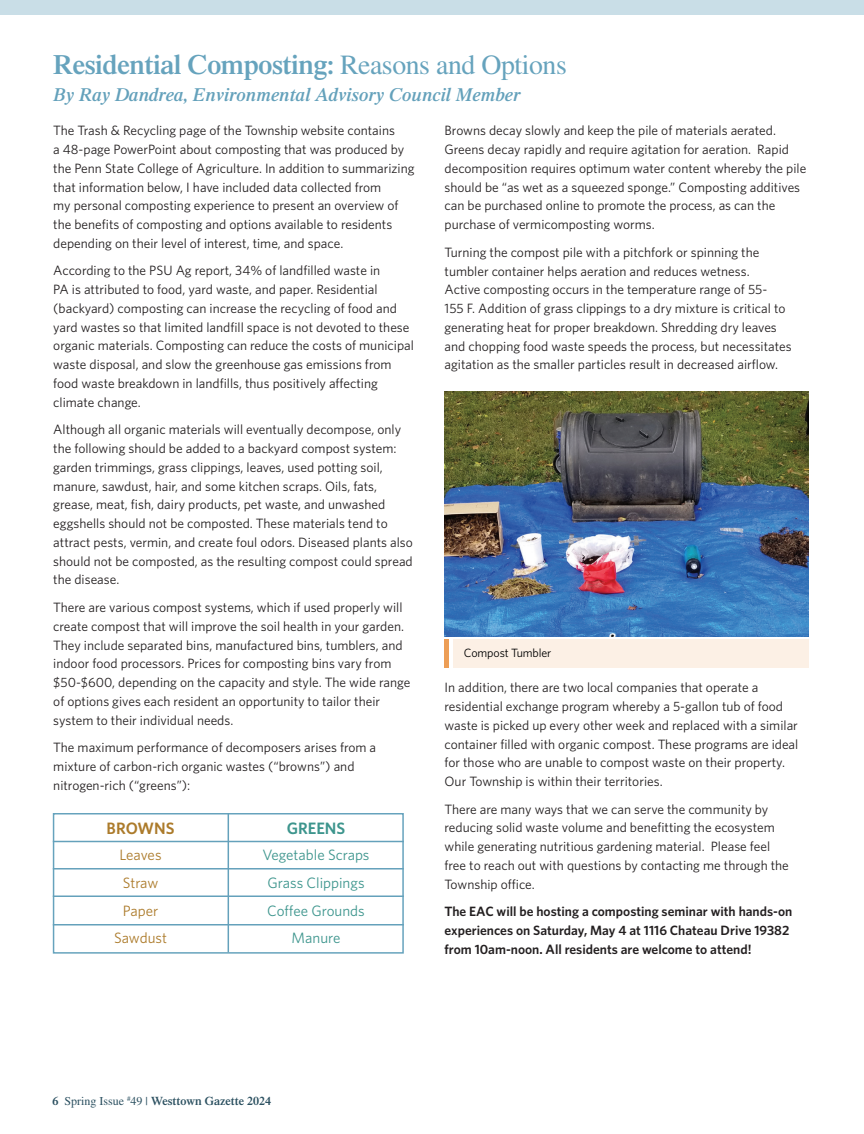
<style>
.page{position:relative;width:864px;height:1134px;background:#fff}
.page>*{position:absolute;margin:0;border:0;box-sizing:border-box;transform-origin:0 0}
.t1{font:600 27.75px "Times LT Std";letter-spacing:-.015em;color:#66a3bd}
.t2{font:italic 600 18.75px "Times LT Std";color:#64a1bb}
.t3{font:600 16.5px "Whitney";color:#ac7b2b}
.t4{font:600 16.5px "Whitney";color:#3d958d}
.t5{font:15px/27.8px "Whitney";color:#3d958d;text-align:center}
.t6{font:15px/27.8px "Whitney";color:#ac7b2b;text-align:center}
.t7{font:13.5px/18.8px "Whitney";color:#231f20}
.t8{font:600 13.5px/18.8px "Whitney";color:#231f20}
.t9{font:600 12px "Times LT Std";color:#2b5060}
.t10{font:12px "Whitney";letter-spacing:-.01em;color:#000}
.s1{font-weight:400}
</style>
<div class="page">
<div style="left:0;top:0;width:864px;height:14px;background:#c9dee7"></div>
<div style="left:53px;top:813px;width:351px;height:141px;border:2px solid #66a3bd"></div>
<hr style="left:228px;top:813px;width:1px;height:139px;background:#64a1bb">
<hr style="left:53px;top:841px;width:351px;height:1px;background:#64a1bb">
<hr style="left:53px;top:868px;width:351px;height:2px;background:#64a1bb">
<hr style="left:53px;top:896px;width:351px;height:1px;background:#64a1bb">
<hr style="left:53px;top:924px;width:351px;height:2px;background:#64a1bb">
<div style="left:453px;top:639px;width:356px;height:29px;background:#fcf0e5"></div>
<img style="left:444px;top:392px;width:365px;height:244px">
<div style="left:444px;top:639px;width:5px;height:29px;background:#ed9e56"></div>
<h1 class="t1" style="left:53px;top:49px;width:515px">Residential Composting: <span class="s1">Reasons and Options</span></h1>
<h2 class="t2" style="left:53px;top:84px;width:469px">By Ray Dandrea, Environmental Advisory Council Member</h2>
<p class="t7" style="left:53px;top:121px;width:363px">The Trash &amp; Recycling page of the Township website contains<br>a 48-page PowerPoint about composting that was produced by the Penn State College of Agriculture. In addition to summarizing that information below, I have included data collected from<br>my personal composting experience to present an overview of the benefits of composting and options available to residents depending on their level of interest, time, and space.</p>
<p class="t7" style="left:53px;top:261px;width:362px">According to the PSU Ag report, 34% of landfilled waste in<br>PA is attributed to food, yard waste, and paper. Residential (backyard) composting can increase the recycling of food and yard wastes so that limited landfill space is not devoted to these organic materials. Composting can reduce the costs of municipal waste disposal, and slow the greenhouse gas emissions from food waste breakdown in landfills, thus positively affecting climate change.</p>
<p class="t7" style="left:53px;top:420px;width:361px">Although all organic materials will eventually decompose, only the following should be added to a backyard compost system: garden trimmings, grass clippings, leaves, used potting soil, manure, sawdust, hair, and some kitchen scraps. Oils, fats, grease, meat, fish, dairy products, pet waste, and unwashed eggshells should not be composted. These materials tend to attract pests, vermin, and create foul odors. Diseased plants also should not be composted, as the resulting compost could spread the disease.</p>
<p class="t7" style="left:53px;top:598px;width:359px">There are various compost systems, which if used properly will create compost that will improve the soil health in your garden.<br>They include separated bins, manufactured bins, tumblers, and indoor food processors. Prices for composting bins vary from $50-$600, depending on the capacity and style. The wide range of options gives each resident an opportunity to tailor their system to their individual needs.</p>
<p class="t7" style="left:53px;top:738px;width:324px">The maximum performance of decomposers arises from a mixture of carbon-rich organic wastes (“browns”) and nitrogen-rich (“greens”):</p>
<p class="t3" style="left:107px;top:817px;width:69px">BROWNS</p>
<p class="t6" style="left:114px;top:841px;width:54px">Leaves<br>Straw<br>Paper<br>Sawdust</p>
<p class="t5" style="left:263px;top:841px;width:108px">Vegetable Scraps<br>Grass Clippings<br>Coffee Grounds<br>Manure</p>
<p class="t4" style="left:287px;top:817px;width:60px">GREENS</p>
<p class="t7" style="left:445px;top:121px;width:363px">Browns decay slowly and keep the pile of materials aerated.<br>Greens decay rapidly and require agitation for aeration. Rapid decomposition requires optimum water content whereby the pile should be “as wet as a squeezed sponge.” Composting additives can be purchased online to promote the process, as can the purchase of vermicomposting worms.</p>
<p class="t7" style="left:445px;top:242px;width:349px">Turning the compost pile with a pitchfork or spinning the tumbler container helps aeration and reduces wetness.<br>Active composting occurs in the temperature range of 55-<br>155 F. Addition of grass clippings to a dry mixture is critical to generating heat for proper breakdown. Shredding dry leaves and chopping food waste speeds the process, but necessitates agitation as the smaller particles result in decreased airflow.</p>
<p class="t10" style="left:464px;top:645px;width:89px">Compost Tumbler</p>
<p class="t7" style="left:445px;top:678px;width:355px">In addition, there are two local companies that operate a residential exchange program whereby a 5-gallon tub of food waste is picked up every other week and replaced with a similar container filled with organic compost. These programs are ideal for those who are unable to compost waste on their property.<br>Our Township is within their territories.</p>
<p class="t7" style="left:445px;top:799px;width:346px">There are many ways that we can serve the community by reducing solid waste volume and benefitting the ecosystem while generating nutritious gardening material. Please feel free to reach out with questions by contacting me through the Township office.</p>
<p class="t8" style="left:445px;top:902px;width:349px">The EAC will be hosting a composting seminar with hands-on experiences on Saturday, May 4 at 1116 Chateau Drive 19382 from 10am-noon. All residents are welcome to attend!</p>
<p class="t9" style="left:52px;top:1094px;width:220px">6 <span class="s1">Spring Issue</span> <sup>#</sup><span class="s1">49 |</span> Westtown Gazette 2024</p>
</div>
